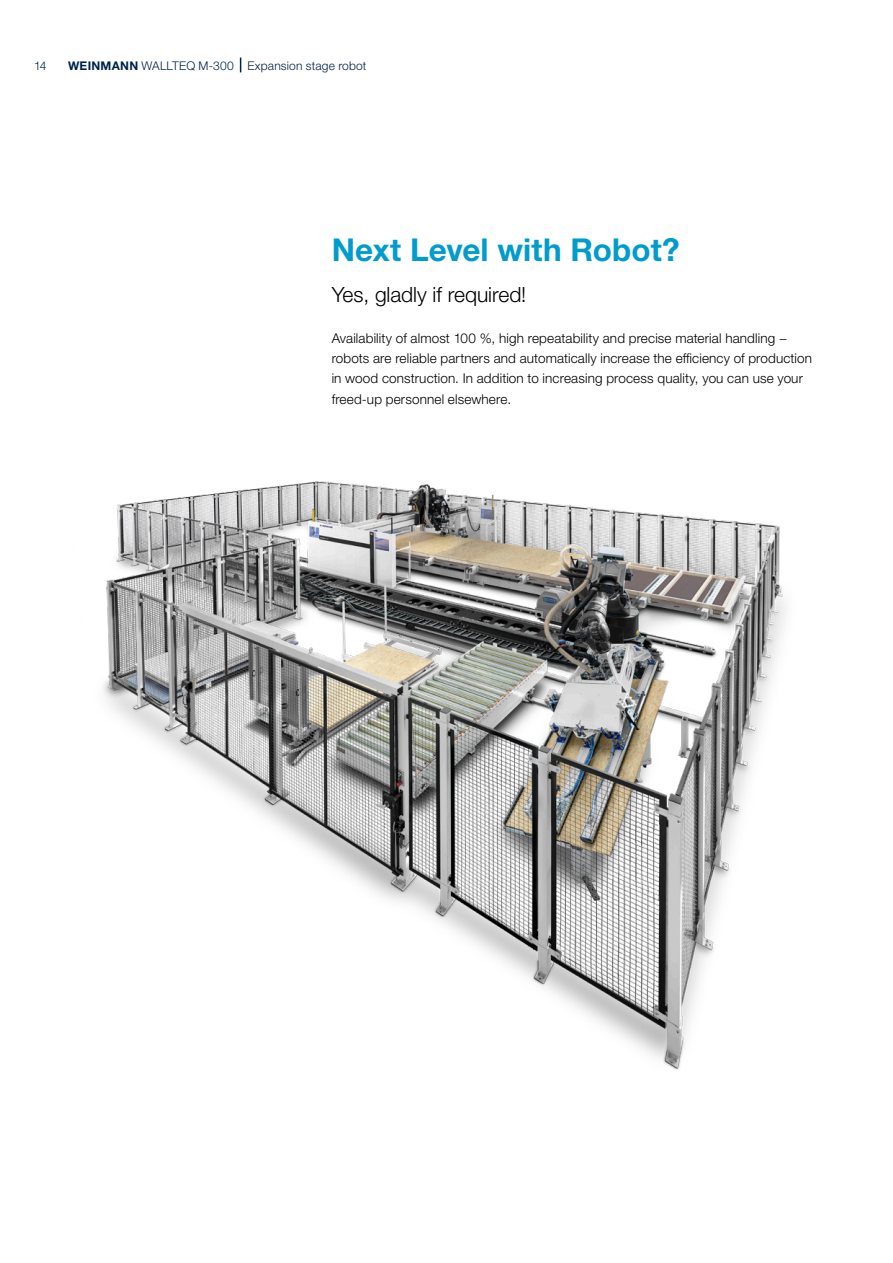
<style>
.page{position:relative;width:893px;height:1263px;background:#fff}
.page>*{position:absolute;margin:0;border:0;box-sizing:border-box;transform-origin:0 0}
.Headline_21pt_25_2_b{font:700 31.5px "Helvetica Neue LTW1 G";color:#009ccb}
.Grafik_14Pt_13_6_lig{font:300 21px "Helvetica Neue LTW1 G";letter-spacing:-.005em;color:#000}
.Text_9pt_13_6_light{font:300 13.5px/20.4px "Helvetica Neue LTW1 G";letter-spacing:.01em;color:#000}
._01_Musterseiten_Rub{font:300 12px "Helvetica Neue LTW1 G";letter-spacing:.015em;color:#00234a}
.s1{font-weight:700}
</style>
<div class="page">
<img style="left:103px;top:481px;width:683px;height:589px">
<svg style="left:240px;top:58px;width:1px;height:14px"></svg>
<p class="_01_Musterseiten_Rub" style="left:34px;top:58px;width:14px">14</p>
<p class="_01_Musterseiten_Rub" style="left:68px;top:58px;width:300px"><span class="s1">WEINMANN</span> WALLTEQ M-300 Expansion stage robot</p>
<p class="Headline_21pt_25_2_b" style="left:332px;top:230px;width:349px">Next Level with Robot?</p>
<p class="Grafik_14Pt_13_6_lig" style="left:332px;top:282px;width:196px">Yes, gladly if required!</p>
<p class="Text_9pt_13_6_light" style="left:332px;top:328px;width:482px">Availability of almost 100 %, high repeatability and precise material handling − robots are reliable partners and automatically increase the efficiency of production in wood construction. In addition to increasing process quality, you can use your freed-up personnel elsewhere.</p>
</div>
